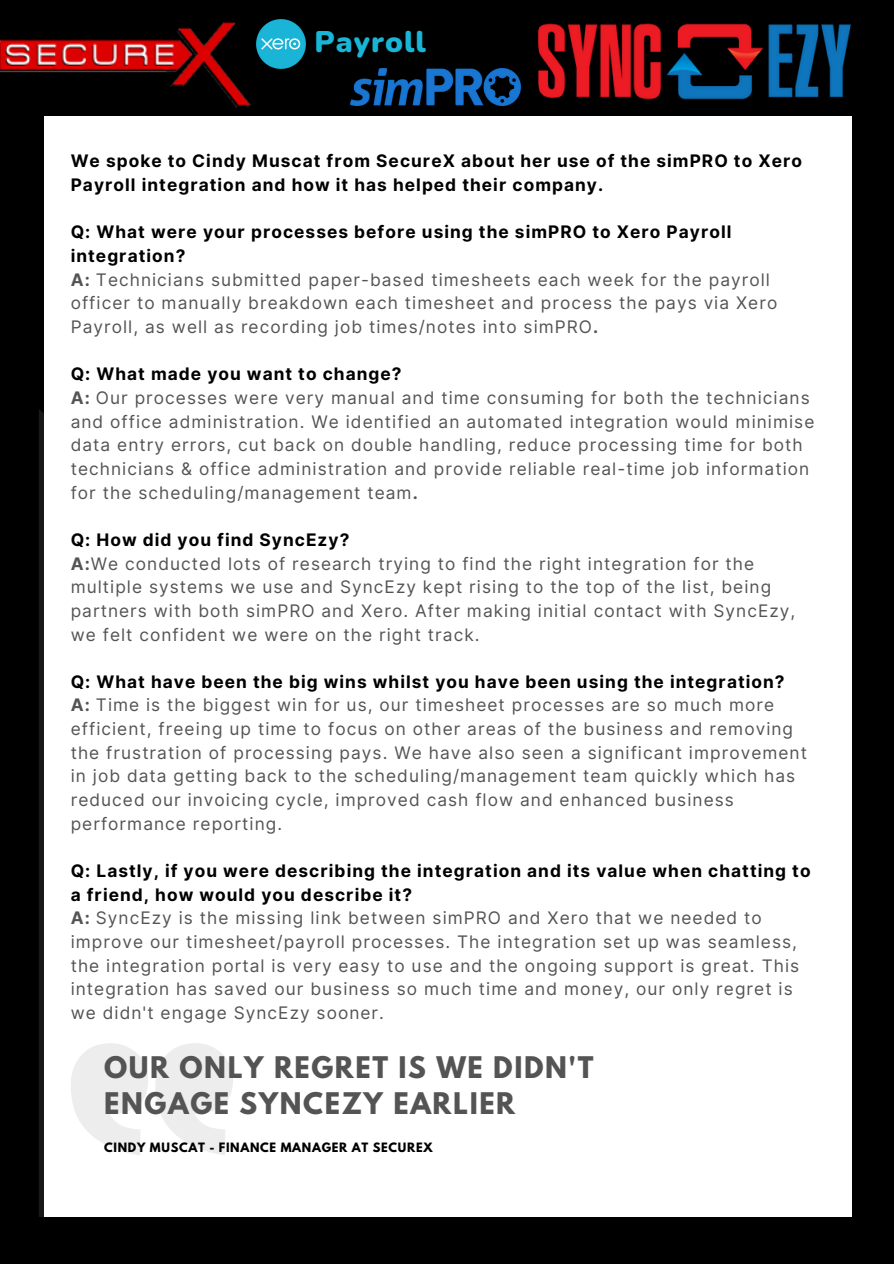
<style>
.page{position:relative;width:894px;height:1264px;background:#fff}
.page>*{position:absolute;margin:0;border:0;box-sizing:border-box;transform-origin:0 0}
.t1{font:900 29.85px "Nunito";letter-spacing:.035em;color:#18b5d7}
.t2{font:700 26.4px/36.8px "League Spartan";letter-spacing:.06em;color:#545454}
.t3{font:17.25px/23.7px "Inter";letter-spacing:.06em;color:#545454}
.t4{font:700 17.25px/23.7px "Inter";letter-spacing:.06em;color:#000}
.t5{font:700 11.4px "League Spartan";letter-spacing:.06em;color:#000}
.s1{font-weight:700}
</style>
<div class="page">
<div style="left:0;top:0;width:893px;height:1263px;background:#000"></div>
<div style="left:44px;top:117px;width:807px;height:1099px;background:#fff"></div>
<div style="left:39px;top:409px;width:5px;height:807px;background:#181818"></div>
<svg style="left:71px;top:1043px;width:162px;height:112px"></svg>
<img style="left:520px;top:23px;width:331px;height:77px">
<img style="left:0;top:22px;width:251px;height:85px">
<img style="left:350px;top:68px;width:170px;height:37px">
<img style="left:256px;top:19px;width:50px;height:49px">
<p class="t1" style="left:314px;top:22px;width:113px">Payroll</p>
<p class="t4" style="left:71px;top:149px;width:732px">We spoke to Cindy Muscat from SecureX about her use of the simPRO to Xero<br>Payroll integration and how it has helped their company.</p>
<p class="t4" style="left:71px;top:220px;width:662px">Q: What were your processes before using the simPRO to Xero Payroll integration?</p>
<p class="t3" style="left:71px;top:267px;width:708px"><span class="s1">A:</span> Technicians submitted paper-based timesheets each week for the payroll officer to manually breakdown each timesheet and process the pays via Xero<br>Payroll, as well as recording job times/notes into simPRO<span class="s1">.</span></p>
<p class="t4" style="left:71px;top:362px;width:332px">Q: What made you want to change?</p>
<p class="t3" style="left:71px;top:386px;width:745px"><span class="s1">A:</span> Our processes were very manual and time consuming for both the technicians and office administration. We identified an automated integration would minimise data entry errors, cut back on double handling, reduce processing time for both technicians &amp; office administration and provide reliable real-time job information for the scheduling/management team<span class="s1">.</span></p>
<p class="t4" style="left:71px;top:528px;width:280px">Q: How did you find SyncEzy?</p>
<p class="t3" style="left:71px;top:551px;width:725px"><span class="s1">A:</span>We conducted lots of research trying to find the right integration for the multiple systems we use and SyncEzy kept rising to the top of the list, being partners with both simPRO and Xero. After making initial contact with SyncEzy, we felt confident we were on the right track.</p>
<p class="t4" style="left:71px;top:669px;width:715px">Q: What have been the big wins whilst you have been using the integration?</p>
<p class="t3" style="left:71px;top:693px;width:737px"><span class="s1">A:</span> Time is the biggest win for us, our timesheet processes are so much more efficient, freeing up time to focus on other areas of the business and removing the frustration of processing pays. We have also seen a significant improvement in job data getting back to the scheduling/management team quickly which has reduced our invoicing cycle, improved cash flow and enhanced business performance reporting.</p>
<p class="t4" style="left:71px;top:859px;width:741px">Q: Lastly, if you were describing the integration and its value when chatting to a friend, how would you describe it?</p>
<p class="t3" style="left:71px;top:906px;width:729px"><span class="s1">A:</span> SyncEzy is the missing link between simPRO and Xero that we needed to improve our timesheet/payroll processes. The integration set up was seamless, the integration portal is very easy to use and the ongoing support is great. This integration has saved our business so much time and money, our only regret is we didn't engage SyncEzy sooner.</p>
<p class="t2" style="left:104px;top:1052px;width:490px">OUR ONLY REGRET IS WE DIDN'T<br>ENGAGE SYNCEZY EARLIER</p>
<p class="t5" style="left:104px;top:1141px;width:329px">CINDY MUSCAT - FINANCE MANAGER AT SECUREX</p>
</div>
